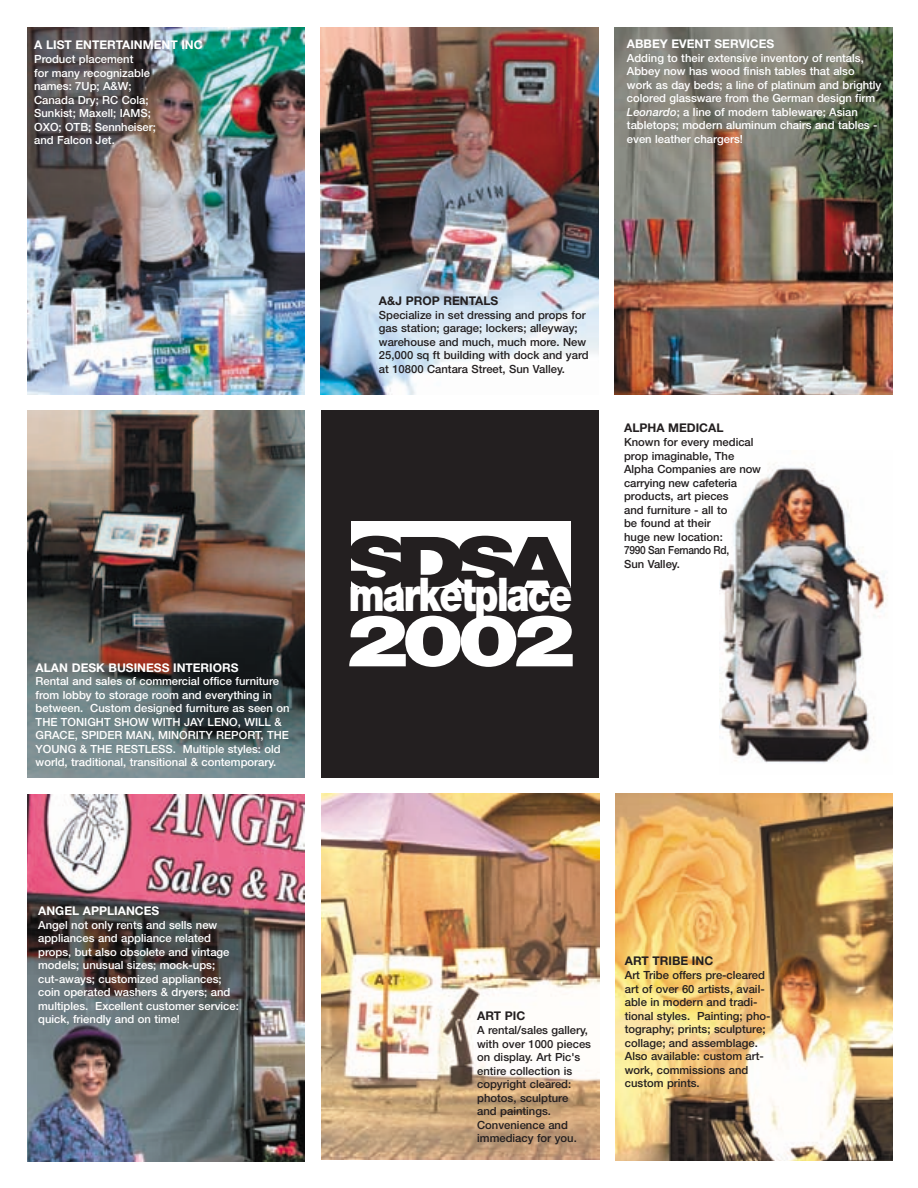
<style>
.page{position:relative;width:918px;height:1188px;background:#fff}
.page>*{position:absolute;margin:0;border:0;box-sizing:border-box;transform-origin:0 0}
.t1{font:900 72px "Helvetica Neue";color:#fff;scale:1.3 1}
.t2{font:900 46.5px "Helvetica Neue";letter-spacing:-.045em;color:#fff;scale:.8 1}
.t3{font:700 12px "Helvetica Neue";color:#fff}
.t4{font:700 12px "Helvetica Neue";color:#231f20}
.t5{font:500 11.25px/13.5px "Helvetica Neue";color:#fff}
.t6{font:500 11.25px/13.5px "Helvetica Neue";color:#231f20}
.s1{font-style:italic}
</style>
<div class="page">
<img style="left:27px;top:27px;width:278px;height:367px">
<img style="left:321px;top:27px;width:277px;height:367px">
<img style="left:615px;top:27px;width:277px;height:367px">
<img style="left:27px;top:410px;width:278px;height:368px">
<img style="left:322px;top:794px;width:277px;height:366px">
<div style="left:321px;top:410px;width:277px;height:368px;background:#231f20"></div>
<img style="left:720px;top:464px;width:168px;height:299px">
<img style="left:615px;top:794px;width:278px;height:367px">
<div style="left:351px;top:521px;width:219px;height:66px;background:#fff"></div>
<svg style="left:351px;top:536px;width:219px;height:51px"></svg>
<img style="left:27px;top:794px;width:278px;height:368px">
<p class="t3" style="left:34px;top:41px;width:170px">A LIST ENTERTAINMENT INC</p>
<p class="t5" style="left:34px;top:54px;width:123px">Product placement<br>for many recognizable names: 7Up; A&amp;W;<br>Canada Dry; RC Cola;<br>Sunkist; Maxell; IAMS;<br>OXO; OTB; Sennheiser; and Falcon Jet.</p>
<p class="t3" style="left:627px;top:39px;width:149px">ABBEY EVENT SERVICES</p>
<p class="t5" style="left:627px;top:52px;width:256px">Adding to their extensive inventory of rentals, Abbey now has wood finish tables that also work as day beds; a line of platinum and brightly colored glassware from the German design firm <span class="s1">Leonardo</span>; a line of modern tableware; Asian tabletops; modern aluminum chairs and tables - even leather chargers!</p>
<p class="t3" style="left:36px;top:663px;width:204px">ALAN DESK BUSINESS INTERIORS</p>
<p class="t5" style="left:36px;top:676px;width:255px">Rental and sales of commercial office furniture from lobby to storage room and everything in between. Custom designed furniture as seen on THE TONIGHT SHOW WITH JAY LENO, WILL &amp; GRACE, SPIDER MAN, MINORITY REPORT, THE YOUNG &amp; THE RESTLESS. Multiple styles: old world, traditional, transitional &amp; contemporary.</p>
<p class="t3" style="left:38px;top:906px;width:123px">ANGEL APPLIANCES</p>
<p class="t5" style="left:38px;top:919px;width:202px">Angel not only rents and sells new appliances and appliance related props, but also obsolete and vintage models; unusual sizes; mock-ups; cut-aways; customized appliances; coin operated washers &amp; dryers; and multiples. Excellent customer service: quick, friendly and on time!</p>
<p class="t4" style="left:379px;top:296px;width:121px">A&amp;J PROP RENTALS</p>
<p class="t6" style="left:379px;top:309px;width:211px">Specialize in set dressing and props for gas station; garage; lockers; alleyway; warehouse and much, much more. New 25,000 sq ft building with dock and yard at 10800 Cantara Street, Sun Valley.</p>
<h2 class="t2" style="left:349px;top:578px;width:281px">marketplace</h2>
<h1 class="t1" style="left:346px;top:615px;width:178px">2002</h1>
<p class="t4" style="left:624px;top:424px;width:101px">ALPHA MEDICAL</p>
<p class="t6" style="left:624px;top:436px;width:138px">Known for every medical prop imaginable, The<br>Alpha Companies are now carrying new cafeteria products, art pieces<br>and furniture - all to<br>be found at their<br>huge new location:<br>7990 San Fernando Rd,<br>Sun Valley.</p>
<p class="t4" style="left:477px;top:1012px;width:50px">ART PIC</p>
<p class="t6" style="left:477px;top:1024px;width:115px">A rental/sales gallery, with over 1000 pieces on display. Art Pic's entire collection is copyright cleared: photos, sculpture<br>and paintings.<br>Convenience and immediacy for you.</p>
<p class="t4" style="left:625px;top:957px;width:90px">ART TRIBE INC</p>
<p class="t6" style="left:625px;top:969px;width:147px">Art Tribe offers pre-cleared art of over 60 artists, avail&shy;able in modern and tradi&shy;tional styles. Painting; pho&shy;tography; prints; sculpture; collage; and assemblage.<br>Also available: custom art&shy;work, commissions and custom prints.</p>
</div>
